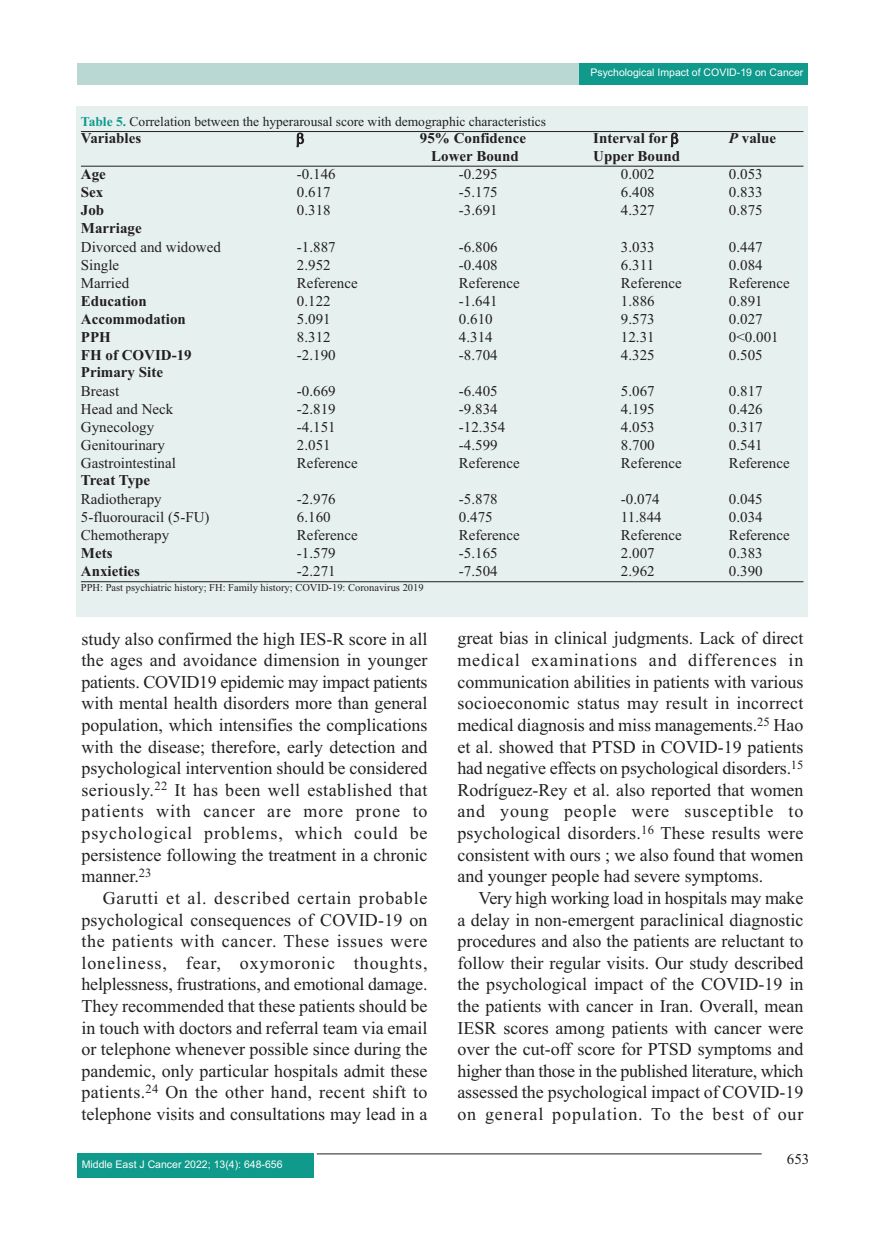
<style>
.page{position:relative;width:893px;height:1234px;background:#fff}
.page>*{position:absolute;margin:0;border:0;box-sizing:border-box;transform-origin:0 0}
.t1{font:18px/21.6px "Times New Roman";color:#231f20;text-align:justify}
.t2{font:15px "Times New Roman";color:#231f20}
.t3{font:700 15px "Times New Roman";color:#231f20}
.t4{font:13.5px "Times New Roman";color:#231f20}
.t5{font:10.5px "Arial";color:#fff}
.t6{font:10.5px "Times New Roman";color:#231f20}
.s1{font-weight:700;color:#0f9a8c}
.s2{font-style:italic}
</style>
<div class="page">
<div style="left:78px;top:64px;width:730px;height:21px;background:#b9d8d4"></div>
<div style="left:579px;top:64px;width:229px;height:21px;background:#0f9a8c"></div>
<hr style="left:317px;top:1153px;width:445px;height:1px;background:#231f20">
<div style="left:77px;top:1153px;width:236px;height:24px;background:#0f9a8c"></div>
<div style="left:76px;top:106px;width:732px;height:511px;background:#e6f1ef"></div>
<hr style="left:81px;top:131px;width:722px;height:1px;background:#231f20">
<hr style="left:81px;top:166px;width:722px;height:1px;background:#231f20">
<hr style="left:81px;top:581px;width:722px;height:1px;background:#231f20">
<p class="t5" style="left:590px;top:68px;width:214px">Psychological Impact of COVID-19 on Cancer</p>
<p class="t4" style="left:81px;top:117px;width:467px"><span class="s1">Table 5.</span> Correlation between the hyperarousal score with demographic characteristics</p>
<p class="t3" style="left:81px;top:133px;width:62px">Variables</p>
<p class="t3" style="left:420px;top:133px;width:108px">95% Confidence</p>
<p class="t3" style="left:593px;top:133px;width:76px">Interval for</p>
<p class="t3" style="left:729px;top:133px;width:49px"><span class="s2">P</span> value</p>
<p class="t3" style="left:431px;top:151px;width:89px">Lower Bound</p>
<p class="t3" style="left:593px;top:151px;width:88px">Upper Bound</p>
<p class="t3" style="left:81px;top:169px;width:26px">Age</p>
<p class="t2" style="left:297px;top:169px;width:40px">-0.146</p>
<p class="t2" style="left:459px;top:169px;width:40px">-0.295</p>
<p class="t2" style="left:621px;top:169px;width:35px">0.002</p>
<p class="t2" style="left:729px;top:169px;width:35px">0.053</p>
<p class="t3" style="left:81px;top:187px;width:24px">Sex</p>
<p class="t2" style="left:297px;top:187px;width:35px">0.617</p>
<p class="t2" style="left:459px;top:187px;width:40px">-5.175</p>
<p class="t2" style="left:621px;top:187px;width:35px">6.408</p>
<p class="t2" style="left:729px;top:187px;width:35px">0.833</p>
<p class="t3" style="left:81px;top:205px;width:25px">Job</p>
<p class="t2" style="left:297px;top:205px;width:35px">0.318</p>
<p class="t2" style="left:459px;top:205px;width:40px">-3.691</p>
<p class="t2" style="left:621px;top:205px;width:35px">4.327</p>
<p class="t2" style="left:729px;top:205px;width:35px">0.875</p>
<p class="t3" style="left:81px;top:223px;width:62px">Marriage</p>
<p class="t2" style="left:81px;top:241px;width:141px">Divorced and widowed</p>
<p class="t2" style="left:297px;top:241px;width:40px">-1.887</p>
<p class="t2" style="left:459px;top:241px;width:40px">-6.806</p>
<p class="t2" style="left:621px;top:241px;width:35px">3.033</p>
<p class="t2" style="left:729px;top:241px;width:35px">0.447</p>
<p class="t2" style="left:81px;top:259px;width:40px">Single</p>
<p class="t2" style="left:297px;top:259px;width:35px">2.952</p>
<p class="t2" style="left:459px;top:259px;width:40px">-0.408</p>
<p class="t2" style="left:621px;top:259px;width:35px">6.311</p>
<p class="t2" style="left:729px;top:259px;width:35px">0.084</p>
<p class="t2" style="left:81px;top:277px;width:50px">Married</p>
<p class="t2" style="left:297px;top:277px;width:62px">Reference</p>
<p class="t2" style="left:459px;top:277px;width:62px">Reference</p>
<p class="t2" style="left:621px;top:277px;width:62px">Reference</p>
<p class="t2" style="left:729px;top:277px;width:62px">Reference</p>
<p class="t3" style="left:81px;top:295px;width:67px">Education</p>
<p class="t2" style="left:297px;top:295px;width:35px">0.122</p>
<p class="t2" style="left:459px;top:295px;width:40px">-1.641</p>
<p class="t2" style="left:621px;top:295px;width:35px">1.886</p>
<p class="t2" style="left:729px;top:295px;width:35px">0.891</p>
<p class="t3" style="left:81px;top:313px;width:106px">Accommodation</p>
<p class="t2" style="left:297px;top:313px;width:35px">5.091</p>
<p class="t2" style="left:459px;top:313px;width:35px">0.610</p>
<p class="t2" style="left:621px;top:313px;width:35px">9.573</p>
<p class="t2" style="left:729px;top:313px;width:35px">0.027</p>
<p class="t3" style="left:81px;top:331px;width:31px">PPH</p>
<p class="t2" style="left:297px;top:331px;width:35px">8.312</p>
<p class="t2" style="left:459px;top:331px;width:35px">4.314</p>
<p class="t2" style="left:621px;top:331px;width:35px">12.31</p>
<p class="t2" style="left:729px;top:331px;width:51px">0&lt;0.001</p>
<p class="t3" style="left:81px;top:349px;width:112px">FH of COVID-19</p>
<p class="t2" style="left:297px;top:349px;width:40px">-2.190</p>
<p class="t2" style="left:459px;top:349px;width:40px">-8.704</p>
<p class="t2" style="left:621px;top:349px;width:35px">4.325</p>
<p class="t2" style="left:729px;top:349px;width:35px">0.505</p>
<p class="t3" style="left:81px;top:367px;width:84px">Primary Site</p>
<p class="t2" style="left:81px;top:385px;width:40px">Breast</p>
<p class="t2" style="left:297px;top:385px;width:40px">-0.669</p>
<p class="t2" style="left:459px;top:385px;width:40px">-6.405</p>
<p class="t2" style="left:621px;top:385px;width:35px">5.067</p>
<p class="t2" style="left:729px;top:385px;width:35px">0.817</p>
<p class="t2" style="left:81px;top:403px;width:94px">Head and Neck</p>
<p class="t2" style="left:297px;top:403px;width:40px">-2.819</p>
<p class="t2" style="left:459px;top:403px;width:40px">-9.834</p>
<p class="t2" style="left:621px;top:403px;width:35px">4.195</p>
<p class="t2" style="left:729px;top:403px;width:35px">0.426</p>
<p class="t2" style="left:81px;top:421px;width:75px">Gynecology</p>
<p class="t2" style="left:297px;top:421px;width:40px">-4.151</p>
<p class="t2" style="left:459px;top:421px;width:48px">-12.354</p>
<p class="t2" style="left:621px;top:421px;width:35px">4.053</p>
<p class="t2" style="left:729px;top:421px;width:35px">0.317</p>
<p class="t2" style="left:81px;top:439px;width:86px">Genitourinary</p>
<p class="t2" style="left:297px;top:439px;width:35px">2.051</p>
<p class="t2" style="left:459px;top:439px;width:40px">-4.599</p>
<p class="t2" style="left:621px;top:439px;width:35px">8.700</p>
<p class="t2" style="left:729px;top:439px;width:35px">0.541</p>
<p class="t2" style="left:81px;top:457px;width:96px">Gastrointestinal</p>
<p class="t2" style="left:297px;top:457px;width:62px">Reference</p>
<p class="t2" style="left:459px;top:457px;width:62px">Reference</p>
<p class="t2" style="left:621px;top:457px;width:62px">Reference</p>
<p class="t2" style="left:729px;top:457px;width:62px">Reference</p>
<p class="t3" style="left:81px;top:475px;width:71px">Treat Type</p>
<p class="t2" style="left:81px;top:493px;width:82px">Radiotherapy</p>
<p class="t2" style="left:297px;top:493px;width:40px">-2.976</p>
<p class="t2" style="left:459px;top:493px;width:40px">-5.878</p>
<p class="t2" style="left:621px;top:493px;width:40px">-0.074</p>
<p class="t2" style="left:729px;top:493px;width:35px">0.045</p>
<p class="t2" style="left:81px;top:511px;width:130px">5-fluorouracil (5-FU)</p>
<p class="t2" style="left:297px;top:511px;width:35px">6.160</p>
<p class="t2" style="left:459px;top:511px;width:35px">0.475</p>
<p class="t2" style="left:621px;top:511px;width:42px">11.844</p>
<p class="t2" style="left:729px;top:511px;width:35px">0.034</p>
<p class="t2" style="left:81px;top:529px;width:90px">Chemotherapy</p>
<p class="t2" style="left:297px;top:529px;width:62px">Reference</p>
<p class="t2" style="left:459px;top:529px;width:62px">Reference</p>
<p class="t2" style="left:621px;top:529px;width:62px">Reference</p>
<p class="t2" style="left:729px;top:529px;width:62px">Reference</p>
<p class="t3" style="left:81px;top:547px;width:33px">Mets</p>
<p class="t2" style="left:297px;top:547px;width:40px">-1.579</p>
<p class="t2" style="left:459px;top:547px;width:40px">-5.165</p>
<p class="t2" style="left:621px;top:547px;width:35px">2.007</p>
<p class="t2" style="left:729px;top:547px;width:35px">0.383</p>
<p class="t3" style="left:81px;top:565px;width:61px">Anxieties</p>
<p class="t2" style="left:297px;top:565px;width:40px">-2.271</p>
<p class="t2" style="left:459px;top:565px;width:40px">-7.504</p>
<p class="t2" style="left:621px;top:565px;width:35px">2.962</p>
<p class="t2" style="left:729px;top:565px;width:35px">0.390</p>
<p class="t6" style="left:81px;top:583px;width:344px">PPH: Past psychiatric history; FH: Family history; COVID-19: Coronavirus 2019</p>
<p class="t1" style="left:81px;top:629px;width:348px">study also confirmed the high IES-R score in all the ages and avoidance dimension in younger patients. COVID19 epidemic may impact patients with mental health disorders more than general population, which intensifies the complications with the disease; therefore, early detection and psychological intervention should be considered seriously.<sup>22</sup> It has been well established that patients with cancer are more prone to psychological problems, which could be persistence following the treatment in a chronic manner.<sup>23</sup></p>
<p class="t1" style="left:81px;top:888px;width:348px;text-indent:21px">Garutti et al. described certain probable psychological consequences of COVID-19 on the patients with cancer. These issues were loneliness, fear, oxymoronic thoughts, helplessness, frustrations, and emotional damage.<br>They recommended that these patients should be in touch with doctors and referral team via email or telephone whenever possible since during the pandemic, only particular hospitals admit these patients.<sup>24</sup> On the other hand, recent shift to telephone visits and consultations may lead in a</p>
<p class="t5" style="left:82px;top:1160px;width:202px">Middle East J Cancer 2022; 13(4): 648-656</p>
<p class="t1" style="left:457px;top:629px;width:348px">great bias in clinical judgments. Lack of direct medical examinations and differences in communication abilities in patients with various socioeconomic status may result in incorrect medical diagnosis and miss managements.<sup>25</sup> Hao et al. showed that PTSD in COVID-19 patients had negative effects on psychological disorders.<sup>15<br></sup>Rodríguez-Rey et al. also reported that women and young people were susceptible to psychological disorders.<sup>16</sup> These results were consistent with ours ; we also found that women and younger people had severe symptoms.</p>
<p class="t1" style="left:457px;top:888px;width:348px;text-indent:21px">Very high working load in hospitals may make a delay in non-emergent paraclinical diagnostic procedures and also the patients are reluctant to follow their regular visits. Our study described the psychological impact of the COVID-19 in the patients with cancer in Iran. Overall, mean IESR scores among patients with cancer were over the cut-off score for PTSD symptoms and higher than those in the published literature, which assessed the psychological impact of COVID-19 on general population. To the best of our</p>
<p class="t2" style="left:787px;top:1152px;width:24px">653</p>
</div>
